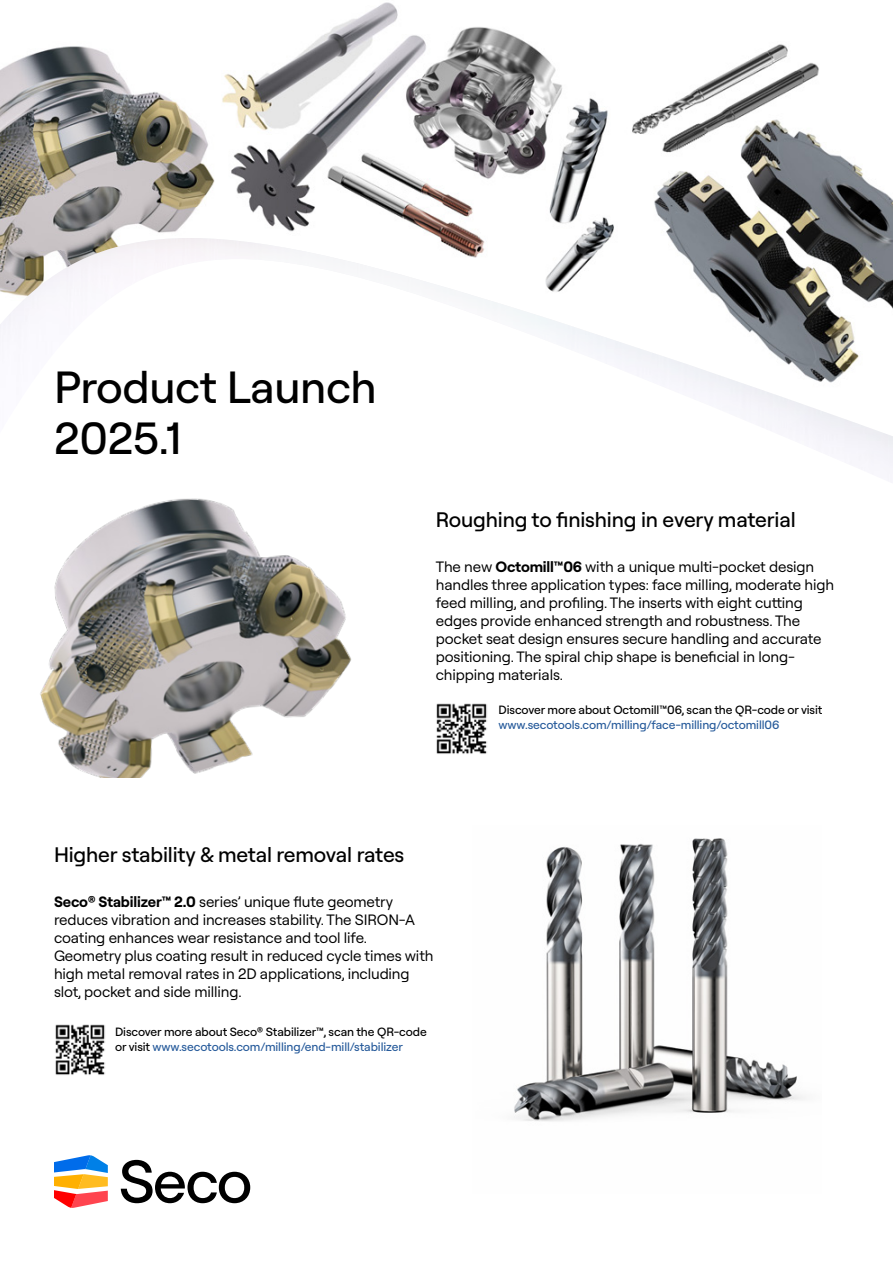
<style>
.page{position:relative;width:893px;height:1263px;background:#fff}
.page>*{position:absolute;margin:0;border:0;box-sizing:border-box;transform-origin:0 0}
.t1{font:500 45px/51px "Roobert PRO";letter-spacing:-.01em;color:#000}
.t2{font:500 21px "Roobert PRO";letter-spacing:-.01em;color:#000}
.t3{font:15px/18px "Roobert PRO";letter-spacing:-.01em;color:#000}
.t4{font:500 12px/15px "Roobert PRO";letter-spacing:-.01em;color:#000}
.t5{font:500 12px "Roobert PRO";letter-spacing:-.01em;color:#275b9b}
.s1{font-weight:700}
.s2{color:#275b9b}
</style>
<div class="page">
<img style="left:0;top:2px;width:893px;height:235px">
<svg style="left:0;top:237px;width:16px;height:95px"></svg>
<svg style="left:528px;top:237px;width:365px;height:231px"></svg>
<svg style="left:16px;top:237px;width:512px;height:88px"></svg>
<img style="left:40px;top:498px;width:312px;height:280px">
<img style="left:436px;top:703px;width:51px;height:51px">
<img style="left:514px;top:838px;width:291px;height:283px">
<img style="left:55px;top:1024px;width:50px;height:51px">
<svg style="left:121px;top:1160px;width:129px;height:43px"></svg>
<svg style="left:54px;top:1155px;width:54px;height:53px"></svg>
<h1 class="t1" style="left:54px;top:359px;width:324px">Product Launch<br>2025.1</h1>
<h2 class="t2" style="left:436px;top:504px;width:361px">Roughing to finishing in every material</h2>
<p class="t3" style="left:436px;top:557px;width:400px">The new <span class="s1">Octomill™06</span> with a unique multi-pocket design handles three application types: face milling, moderate high feed milling, and profiling. The inserts with eight cutting edges provide enhanced strength and robustness. The pocket seat design ensures secure handling and accurate positioning. The spiral chip shape is beneficial in long&shy;chipping materials.</p>
<p class="t4" style="left:499px;top:701px;width:325px">Discover more about Octomill™06, scan the QR-code or visit</p>
<p class="t5" style="left:499px;top:716px;width:282px">www.secotools.com/milling/face-milling/octomill06</p>
<h2 class="t2" style="left:54px;top:840px;width:352px">Higher stability &amp; metal removal rates</h2>
<p class="t3" style="left:54px;top:892px;width:381px"><span class="s1">Seco® Stabilizer™ 2.0</span> series’ unique flute geometry reduces vibration and increases stability. The SIRON-A coating enhances wear resistance and tool life.<br>Geometry plus coating result in reduced cycle times with high metal removal rates in 2D applications, including slot, pocket and side milling.</p>
<p class="t4" style="left:115px;top:1023px;width:313px">Discover more about Seco® Stabilizer™, scan the QR-code or visit <span class="s2">www.secotools.com/milling/end-mill/stabilizer</span></p>
</div>
